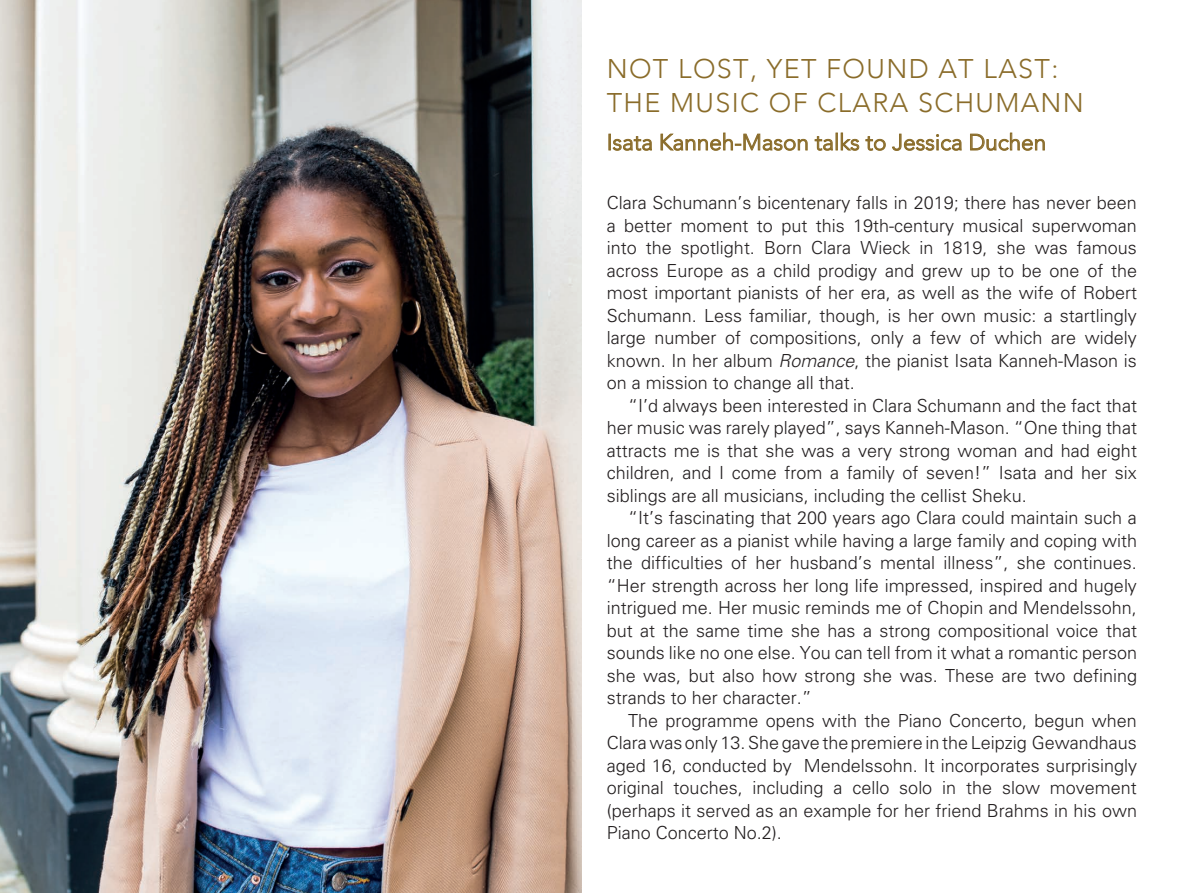
<style>
.page{position:relative;width:1188px;height:893px;background:#fff}
.page>*{position:absolute;margin:0;border:0;box-sizing:border-box;transform-origin:0 0}
.t1{font:300 27px/33.8px "Avenir";letter-spacing:.05em;color:#8a6c2a}
.t2{font:300 22.5px "Avenir";color:#8a6c2a}
.t3{font:300 18px/22.5px "Univers";color:#231f20;text-align:justify}
.s1{font-style:italic}
</style>
<div class="page">
<svg style="left:609px;top:134px;width:43px;height:17px"></svg>
<svg style="left:661px;top:133px;width:146px;height:18px"></svg>
<svg style="left:815px;top:133px;width:44px;height:18px"></svg>
<svg style="left:866px;top:136px;width:20px;height:15px"></svg>
<svg style="left:892px;top:134px;width:69px;height:17px"></svg>
<svg style="left:970px;top:133px;width:75px;height:18px"></svg>
<img style="left:0;top:0;width:581px;height:893px">
<h1 class="t1" style="left:607px;top:52px;width:479px">NOT LOST, YET FOUND AT LAST:<br>THE MUSIC OF CLARA SCHUMANN</h1>
<p class="t2" style="left:607px;top:129px;width:441px">Isata Kanneh-Mason talks to Jessica Duchen</p>
<p class="t3" style="left:607px;top:191px;width:532px">Clara Schumann’s bicentenary falls in 2019; there has never been a better moment to put this 19th-century musical superwoman into the spotlight. Born Clara Wieck in 1819, she was famous across Europe as a child prodigy and grew up to be one of the most important pianists of her era, as well as the wife of Robert Schumann. Less familiar, though, is her own music: a startlingly large number of compositions, only a few of which are widely known. In her album <span class="s1">Romance</span>, the pianist Isata Kanneh-Mason is on a mission to change all that.</p>
<p class="t3" style="left:607px;top:394px;width:532px;text-indent:21px">“I’d always been interested in Clara Schumann and the fact that her music was rarely played”, says Kanneh-Mason. “One thing that attracts me is that she was a very strong woman and had eight children, and I come from a family of seven!” Isata and her six siblings are all musicians, including the cellist Sheku.</p>
<p class="t3" style="left:607px;top:506px;width:532px;text-indent:21px">“It’s fascinating that 200 years ago Clara could maintain such a long career as a pianist while having a large family and coping with the difficulties of her husband’s mental illness”, she continues. “Her strength across her long life impressed, inspired and hugely intrigued me. Her music reminds me of Chopin and Mendelssohn, but at the same time she has a strong compositional voice that sounds like no one else. You can tell from it what a romantic person she was, but also how strong she was. These are two defining strands to her character.”</p>
<p class="t3" style="left:607px;top:709px;width:532px;text-indent:21px">The programme opens with the Piano Concerto, begun when Clara was only 13. She gave the premiere in the Leipzig Gewandhaus aged 16, conducted by Mendelssohn. It incorporates surprisingly original touches, including a cello solo in the slow movement (perhaps it served as an example for her friend Brahms in his own Piano Concerto No.2).</p>
</div>
